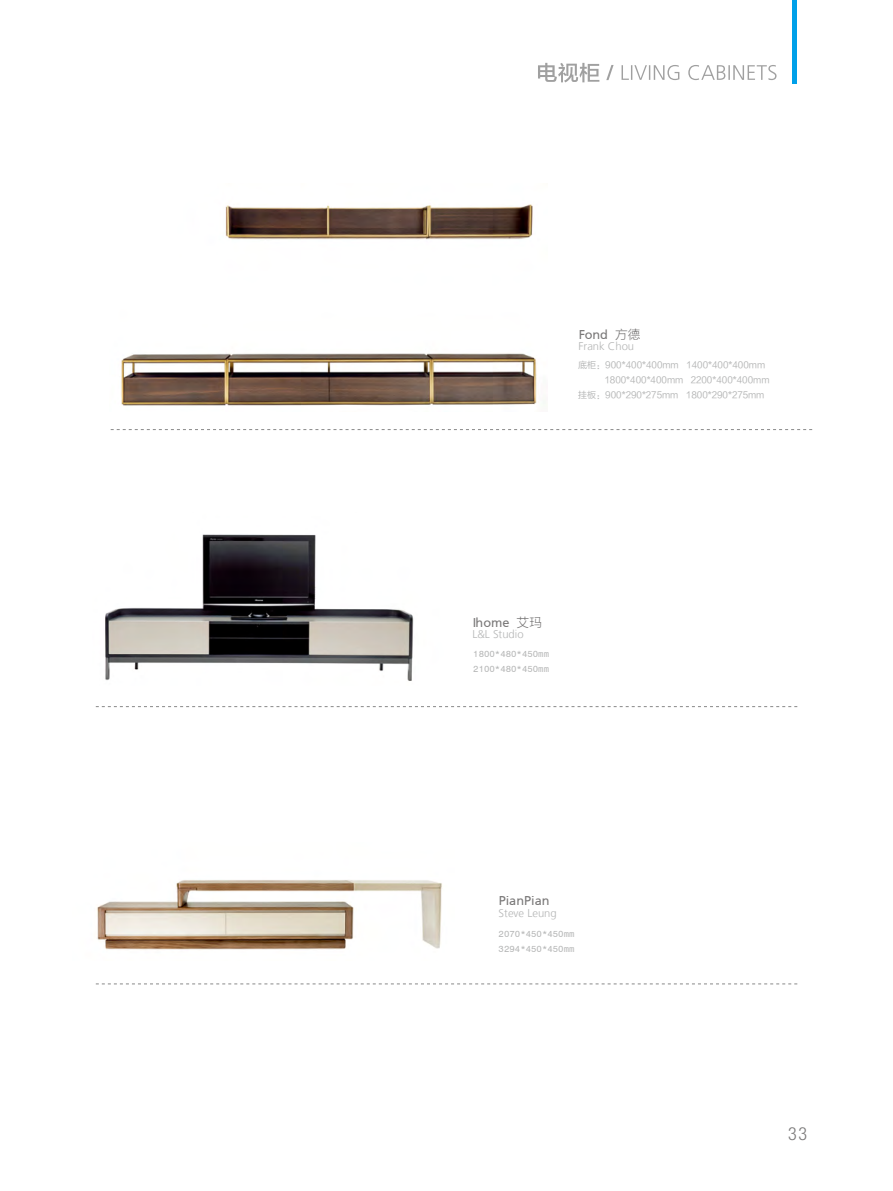
<style>
.page{position:relative;width:893px;height:1191px;background:#fff}
.page>*{position:absolute;margin:0;border:0;box-sizing:border-box;transform-origin:0 0}
.t1{font:300 condensed 18px "Helvetica Neue LT Std";color:#595757}
.t2{font:12.75px "Frutiger CE";color:#595757}
.t3{font:300 11.25px "Frutiger LT";color:#b5b6b6}
.t4{font:9px "FZLTHK GBK1 0";color:#b5b6b6}
.t5{font:9px/15px "Monospace 821 BT";color:#b5b6b6}
.s1{font-family:"FZLTXHK GBK1 0"}
</style>
<div class="page">
<svg style="left:96px;top:983px;width:701px;height:1px"></svg>
<svg style="left:96px;top:706px;width:701px;height:1px"></svg>
<img style="left:105px;top:534px;width:309px;height:147px">
<img style="left:97px;top:880px;width:345px;height:70px">
<svg style="left:111px;top:429px;width:701px;height:1px"></svg>
<img style="left:121px;top:204px;width:416px;height:202px">
<hr style="left:793px;top:0;width:4px;height:83px;background:#00a0e9">
<svg style="left:606px;top:65px;width:170px;height:15px"></svg>
<svg style="left:538px;top:63px;width:61px;height:19px"></svg>
<h2 class="t2" style="left:578px;top:327px;width:64px">Fond <span class="s1">方德</span></h2>
<p class="t3" style="left:579px;top:340px;width:57px">Frank Chou</p>
<p class="t4" style="left:578px;top:360px;width:188px">底柜：900*400*400mm 1400*400*400mm</p>
<p class="t4" style="left:604px;top:375px;width:167px">1800*400*400mm 2200*400*400mm</p>
<p class="t4" style="left:578px;top:390px;width:188px">挂板：900*290*275mm 1800*290*275mm</p>
<h2 class="t2" style="left:472px;top:615px;width:72px">Ihome <span class="s1">艾玛</span></h2>
<p class="t3" style="left:472px;top:628px;width:53px">L&amp;L Studio</p>
<p class="t5" style="left:473px;top:646px;width:77px">1800*480*450mm<br>2100*480*450mm</p>
<h2 class="t2" style="left:499px;top:893px;width:53px">PianPian</h2>
<p class="t3" style="left:499px;top:906px;width:60px">Steve Leung</p>
<p class="t5" style="left:499px;top:926px;width:77px">2070*450*450mm<br>3294*450*450mm</p>
<h1 class="t1" style="left:788px;top:1123px;width:21px">33</h1>
</div>
